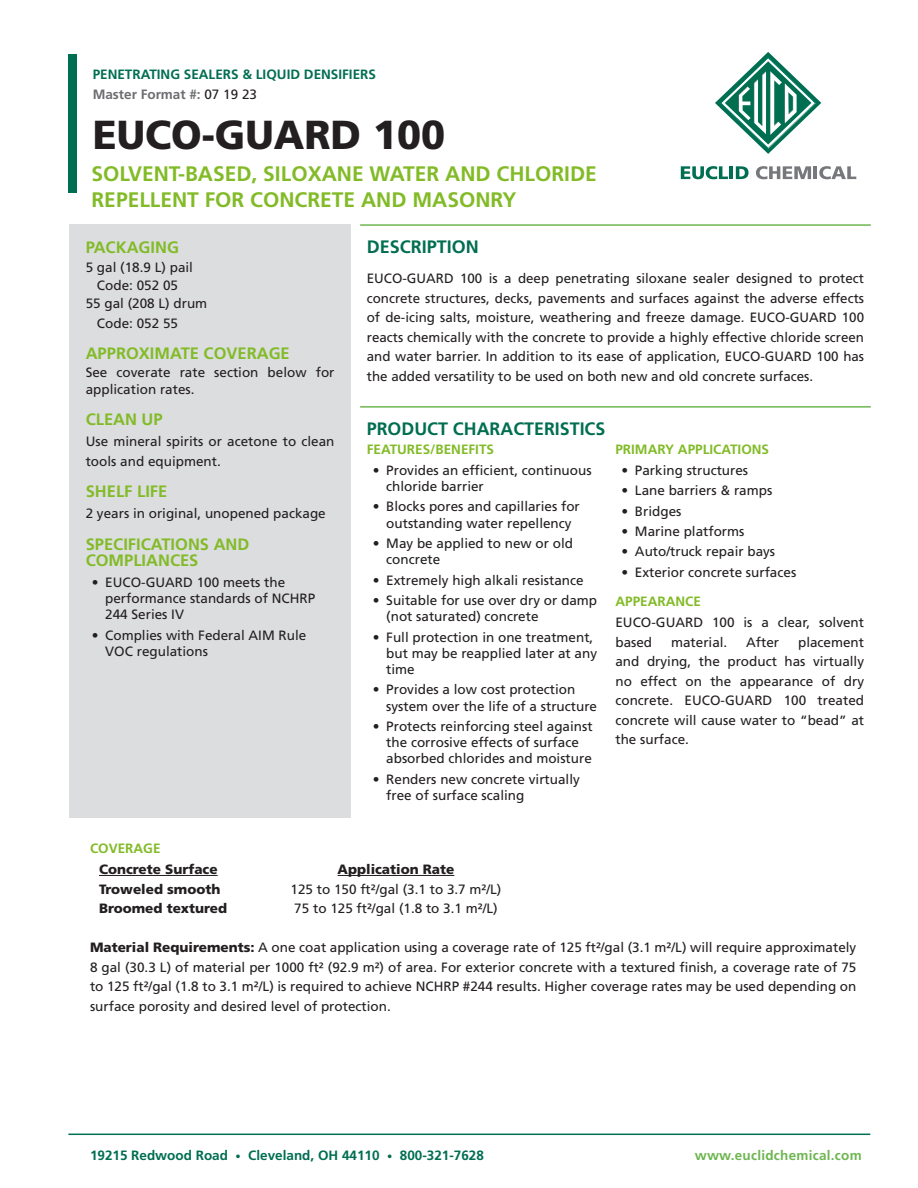
<style>
.page{position:relative;width:918px;height:1188px;background:#fff}
.page>*{position:absolute;margin:0;border:0;box-sizing:border-box;transform-origin:0 0}
.Title_-_Product_Name{font:900 40.5px "Frutiger LT Std";color:#231f20}
.Title_-_Product_Desc{font:700 21px/25.2px "Frutiger LT Std";color:#82bb27}
.Dark_Green_Subheadin{font:700 18px "Frutiger LT Std";color:#006e51}
.Light_Green_-_Side_B{font:700 16.5px/16.5px "Frutiger LT Std";color:#82bb27}
.Body_Copy{font:13.5px/19.5px "Frutiger LT Std";color:#231f20}
.Body_Copy-2{font:900 13.5px "Frutiger LT Std";color:#231f20}
.Light_Green_Subheadi{font:700 13.5px "Frutiger LT Std";color:#82bb27}
.t1{font:700 13.5px "Frutiger LT Std";color:#006e51}
.Product_Type__Top{font:700 13.5px "Frutiger LT Std";color:#006e53}
.t2{font:700 13.5px "Frutiger LT Std";letter-spacing:.02em;color:#6db650}
.Body_Copy-3{font:700 13.5px "Frutiger LT Std";color:#6c6d70}
.s1{font-weight:400;color:#231f20}
.s2{font-weight:900}
.s3{font-size:10.5px}
</style>
<div class="page">
<hr style="left:360px;top:224px;width:511px;height:2px;background:#6db650">
<hr style="left:360px;top:406px;width:511px;height:2px;background:#6db650">
<div style="left:69px;top:224px;width:282px;height:594px;background:#dcdddf"></div>
<hr style="left:99px;top:875px;width:119px;height:1px;background:#231f20">
<hr style="left:338px;top:875px;width:116px;height:1px;background:#231f20">
<svg style="left:715px;top:52px;width:106px;height:102px"></svg>
<svg style="left:681px;top:166px;width:68px;height:13px"></svg>
<svg style="left:756px;top:166px;width:100px;height:13px"></svg>
<div style="left:68px;top:54px;width:8px;height:139px;background:#006e51"></div>
<hr style="left:68px;top:1134px;width:802px;height:1px;background:#006e53">
<p class="Product_Type__Top" style="left:93px;top:66px;width:285px">PENETRATING SEALERS &amp; LIQUID DENSIFIERS</p>
<p class="Body_Copy-3" style="left:93px;top:87px;width:166px">Master Format #: <span class="s1">07 19 23</span></p>
<p class="Title_-_Product_Name" style="left:93px;top:110px;width:354px">EUCO-GUARD 100</p>
<p class="Title_-_Product_Desc" style="left:92px;top:162px;width:507px">SOLVENT-BASED, SILOXANE WATER AND CHLORIDE<br>REPELLENT FOR CONCRETE AND MASONRY</p>
<p class="Light_Green_-_Side_B" style="left:86px;top:239px;width:95px">PACKAGING</p>
<p class="Body_Copy" style="left:86px;top:258px;width:109px">5 gal (18.9 L) pail</p>
<p class="Body_Copy" style="left:97px;top:276px;width:83px">Code: 052 05</p>
<p class="Body_Copy" style="left:86px;top:294px;width:123px">55 gal (208 L) drum</p>
<p class="Body_Copy" style="left:97px;top:314px;width:83px">Code: 052 55</p>
<p class="Light_Green_-_Side_B" style="left:86px;top:346px;width:206px">APPROXIMATE COVERAGE</p>
<p class="Body_Copy" style="left:86px;top:365px;width:250px;line-height:16.5px">See coverate rate section below for application rates.</p>
<p class="Light_Green_-_Side_B" style="left:86px;top:412px;width:79px">CLEAN UP</p>
<p class="Body_Copy" style="left:86px;top:432px;width:250px">Use mineral spirits or acetone to clean tools and equipment.</p>
<p class="Light_Green_-_Side_B" style="left:86px;top:484px;width:83px">SHELF LIFE</p>
<p class="Body_Copy" style="left:86px;top:504px;width:242px">2 years in original, unopened package</p>
<p class="Light_Green_-_Side_B" style="left:86px;top:536px;width:165px">SPECIFICATIONS AND<br>COMPLIANCES</p>
<p class="Body_Copy" style="left:105px;top:574px;width:212px;line-height:16.2px;text-indent:-14px">• EUCO-GUARD 100 meets the performance standards of NCHRP<br>244 Series IV</p>
<p class="Body_Copy" style="left:105px;top:627px;width:203px;line-height:16.2px;text-indent:-14px">• Complies with Federal AIM Rule<br>VOC regulations</p>
<p class="Dark_Green_Subheadin" style="left:367px;top:236px;width:114px">DESCRIPTION</p>
<p class="Body_Copy" style="left:367px;top:269px;width:499px;text-align:justify">EUCO-GUARD 100 is a deep penetrating siloxane sealer designed to protect concrete structures, decks, pavements and surfaces against the adverse effects of de-icing salts, moisture, weathering and freeze damage. EUCO-GUARD 100 reacts chemically with the concrete to provide a highly effective chloride screen and water barrier. In addition to its ease of application, EUCO-GUARD 100 has the added versatility to be used on both new and old concrete surfaces.</p>
<p class="Dark_Green_Subheadin" style="left:367px;top:418px;width:240px">PRODUCT CHARACTERISTICS</p>
<p class="Light_Green_Subheadi" style="left:367px;top:442px;width:129px">FEATURES/BENEFITS</p>
<p class="Body_Copy" style="left:386px;top:462px;width:207px;line-height:16.2px;text-indent:-14px">• Provides an efficient, continuous chloride barrier</p>
<p class="Body_Copy" style="left:373px;top:499px;width:209px;line-height:16.2px;text-align:center">• Blocks pores and capillaries for outstanding water repellency</p>
<p class="Body_Copy" style="left:386px;top:535px;width:188px;line-height:16.2px;text-indent:-14px">• May be applied to new or old concrete</p>
<p class="Body_Copy" style="left:373px;top:570px;width:212px">• Extremely high alkali resistance</p>
<p class="Body_Copy" style="left:386px;top:592px;width:212px;line-height:16.2px;text-indent:-14px">• Suitable for use over dry or damp (not saturated) concrete</p>
<p class="Body_Copy" style="left:386px;top:629px;width:212px;line-height:16.2px;text-indent:-14px">• Full protection in one treatment, but may be reapplied later at any time</p>
<p class="Body_Copy" style="left:386px;top:682px;width:212px;line-height:16.2px;text-indent:-14px">• Provides a low cost protection system over the life of a structure</p>
<p class="Body_Copy" style="left:386px;top:718px;width:208px;line-height:16.2px;text-indent:-14px">• Protects reinforcing steel against the corrosive effects of surface absorbed chlorides and moisture</p>
<p class="Body_Copy" style="left:386px;top:771px;width:195px;line-height:16.2px;text-indent:-14px">• Renders new concrete virtually free of surface scaling</p>
<p class="Light_Green_Subheadi" style="left:615px;top:442px;width:155px">PRIMARY APPLICATIONS</p>
<p class="Body_Copy" style="left:621px;top:461px;width:128px">• Parking structures</p>
<p class="Body_Copy" style="left:621px;top:481px;width:152px">• Lane barriers &amp; ramps</p>
<p class="Body_Copy" style="left:621px;top:501px;width:62px">• Bridges</p>
<p class="Body_Copy" style="left:621px;top:522px;width:125px">• Marine platforms</p>
<p class="Body_Copy" style="left:621px;top:542px;width:155px">• Auto/truck repair bays</p>
<p class="Body_Copy" style="left:621px;top:563px;width:176px">• Exterior concrete surfaces</p>
<p class="Light_Green_Subheadi" style="left:615px;top:594px;width:87px">APPEARANCE</p>
<p class="Body_Copy" style="left:615px;top:613px;width:250px">EUCO-GUARD 100 is a clear, solvent based</p>
<p class="Body_Copy" style="left:671px;top:632px;width:58px">material.</p>
<p class="Body_Copy" style="left:746px;top:632px;width:35px">After</p>
<p class="Body_Copy" style="left:615px;top:632px;width:250px;text-align:justify;text-indent:183px">placement and drying, the product has virtually no effect on the appearance of dry concrete. EUCO-GUARD 100 treated concrete will cause water to “bead” at the surface.</p>
<p class="Light_Green_Subheadi" style="left:90px;top:841px;width:72px">COVERAGE</p>
<p class="Body_Copy-2" style="left:99px;top:861px;width:120px">Concrete Surface</p>
<p class="Body_Copy-2" style="left:338px;top:861px;width:118px">Application Rate</p>
<p class="Body_Copy-2" style="left:99px;top:881px;width:123px">Troweled smooth</p>
<p class="Body_Copy" style="left:291px;top:879px;width:212px">125 to 150 ft²/gal (3.1 to 3.7 m²/L)</p>
<p class="Body_Copy-2" style="left:99px;top:900px;width:130px">Broomed textured</p>
<p class="Body_Copy" style="left:294px;top:899px;width:205px">75 to 125 ft²/gal (1.8 to 3.1 m²/L)</p>
<p class="Body_Copy" style="left:90px;top:938px;width:768px;text-align:justify"><span class="s2">Material Requirements:</span> A one coat application using a coverage rate of 125 ft²/gal (3.1 m²/L) will require approximately 8 gal (30.3 L) of material per 1000 ft² (92.9 m²) of area. For exterior concrete with a textured finish, a coverage rate of 75 to 125 ft²/gal (1.8 to 3.1 m²/L) is required to achieve NCHRP #244 results. Higher coverage rates may be used depending on surface porosity and desired level of protection.</p>
<p class="t1" style="left:90px;top:1147px;width:395px">19215 Redwood Road <span class="s3">•</span> Cleveland, OH 44110 <span class="s3">•</span> 800-321-7628</p>
<p class="t2" style="left:695px;top:1147px;width:168px">www.euclidchemical.com</p>
</div>
